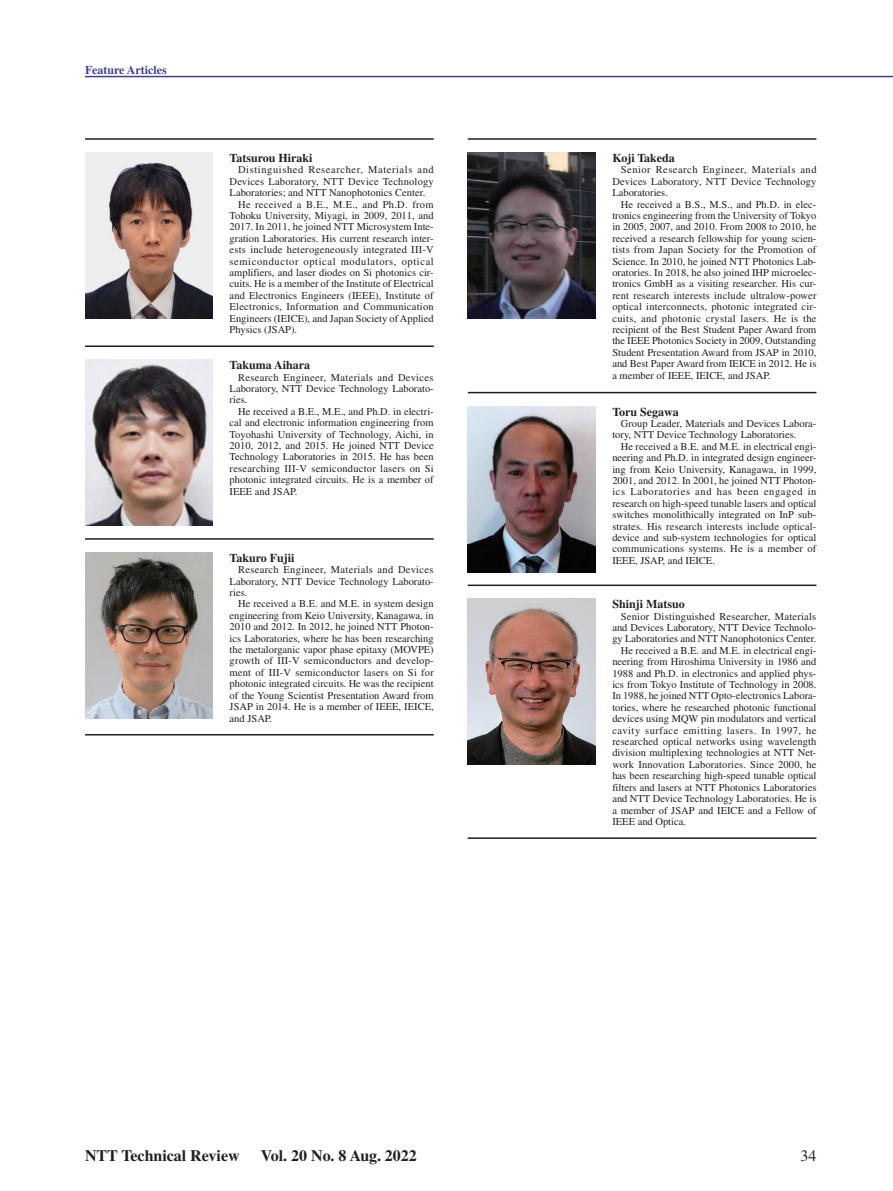
<style>
.page{position:relative;width:893px;height:1191px;background:#fff}
.page>*{position:absolute;margin:0;border:0;box-sizing:border-box;transform-origin:0 0}
.t1{font:700 15.9px "Times";color:#231f20}
.t2{font:15.9px "Times";color:#231f20}
.t3{font:700 12px "Times";color:#231f20}
.t4{font:700 12px "Times";color:#413f8e}
.t5{font:10.5px/11.4px "Times";color:#231f20;text-align:justify}
.t6{font:10.5px "Times";letter-spacing:.02em;color:#231f20}
.t7{font:10.5px "Times";letter-spacing:.055em;color:#231f20}
.t8{font:10.5px "Times";letter-spacing:.05em;color:#231f20}
.t9{font:10.5px "Times";letter-spacing:.03em;color:#231f20}
</style>
<div class="page">
<hr style="left:85px;top:76px;width:808px;height:1px;background:#413f8e">
<hr style="left:85px;top:138px;width:349px;height:2px;background:#231f20">
<hr style="left:468px;top:138px;width:348px;height:2px;background:#231f20">
<hr style="left:85px;top:345px;width:349px;height:2px;background:#231f20">
<hr style="left:468px;top:392px;width:348px;height:1px;background:#231f20">
<hr style="left:85px;top:538px;width:349px;height:1px;background:#231f20">
<hr style="left:468px;top:584px;width:348px;height:2px;background:#231f20">
<img style="left:85px;top:152px;width:128px;height:166px">
<img style="left:468px;top:152px;width:127px;height:166px">
<img style="left:85px;top:360px;width:128px;height:165px">
<img style="left:468px;top:406px;width:127px;height:166px">
<img style="left:85px;top:552px;width:128px;height:166px">
<img style="left:468px;top:599px;width:127px;height:165px">
<hr style="left:85px;top:734px;width:349px;height:1px;background:#231f20">
<hr style="left:468px;top:837px;width:348px;height:2px;background:#231f20">
<p class="t4" style="left:85px;top:63px;width:83px">Feature Articles</p>
<p class="t3" style="left:230px;top:151px;width:85px">Tatsurou Hiraki</p>
<p class="t7" style="left:238px;top:164px;width:197px">Distinguished Researcher, Materials and</p>
<p class="t5" style="left:230px;top:175px;width:206px">Devices Laboratory, NTT Device Technology</p>
<p class="t5" style="left:230px;top:187px;width:197px">Laboratories; and NTT Nanophotonics Center.</p>
<p class="t9" style="left:238px;top:198px;width:197px">He received a B.E., M.E., and Ph.D. from</p>
<p class="t5" style="left:230px;top:210px;width:206px">Tohoku University, Miyagi, in 2009, 2011, and</p>
<p class="t5" style="left:230px;top:221px;width:206px">2017. In 2011, he joined NTT Microsystem Inte-</p>
<p class="t5" style="left:230px;top:232px;width:206px">gration Laboratories. His current research inter-</p>
<p class="t6" style="left:230px;top:244px;width:206px">ests include heterogeneously integrated III-V</p>
<p class="t7" style="left:230px;top:255px;width:206px">semiconductor optical modulators, optical</p>
<p class="t5" style="left:230px;top:267px;width:206px">amplifiers, and laser diodes on Si photonics cir-</p>
<p class="t5" style="left:230px;top:278px;width:206px">cuits. He is a member of the Institute of Electrical</p>
<p class="t5" style="left:230px;top:289px;width:206px">and Electronics Engineers (IEEE), Institute of</p>
<p class="t6" style="left:230px;top:301px;width:206px">Electronics, Information and Communication</p>
<p class="t5" style="left:230px;top:312px;width:206px">Engineers (IEICE), and Japan Society of Applied</p>
<p class="t5" style="left:230px;top:324px;width:69px">Physics (JSAP).</p>
<p class="t3" style="left:612px;top:151px;width:64px">Koji Takeda</p>
<p class="t5" style="left:612px;top:164px;width:206px;text-indent:9px">Senior Research Engineer, Materials and Devices Laboratory, NTT Device Technology Laboratories.</p>
<p class="t5" style="left:612px;top:198px;width:206px;text-indent:9px">He received a B.S., M.S., and Ph.D. in elec&shy;tronics engineering from the University of Tokyo in 2005, 2007, and 2010. From 2008 to 2010, he received a research fellowship for young scien&shy;tists from Japan Society for the Promotion of Science. In 2010, he joined NTT Photonics Lab&shy;oratories. In 2018, he also joined IHP microelec&shy;tronics GmbH as a visiting researcher. His cur&shy;rent research interests include ultralow-power optical interconnects, photonic integrated cir&shy;cuits, and photonic crystal lasers. He is the recipient of the Best Student Paper Award from the IEEE Photonics Society in 2009, Outstanding Student Presentation Award from JSAP in 2010, and Best Paper Award from IEICE in 2012. He is a member of IEEE, IEICE, and JSAP.</p>
<p class="t3" style="left:230px;top:358px;width:82px">Takuma Aihara</p>
<p class="t5" style="left:230px;top:371px;width:206px;text-indent:9px">Research Engineer, Materials and Devices Laboratory, NTT Device Technology Laborato&shy;ries.</p>
<p class="t5" style="left:230px;top:405px;width:206px;text-indent:9px">He received a B.E., M.E., and Ph.D. in electri&shy;cal and electronic information engineering from Toyohashi University of Technology, Aichi, in 2010, 2012, and 2015. He joined NTT Device Technology Laboratories in 2015. He has been researching III-V semiconductor lasers on Si photonic integrated circuits. He is a member of IEEE and JSAP.</p>
<p class="t3" style="left:612px;top:404px;width:68px">Toru Segawa</p>
<p class="t5" style="left:612px;top:417px;width:206px;text-indent:9px">Group Leader, Materials and Devices Labora&shy;tory, NTT Device Technology Laboratories.</p>
<p class="t5" style="left:612px;top:440px;width:206px;text-indent:9px">He received a B.E. and M.E. in electrical engi&shy;neering and Ph.D. in integrated design engineer&shy;ing from Keio University, Kanagawa, in 1999, 2001, and 2012. In 2001, he joined NTT Photon&shy;ics Laboratories and has been engaged in research on high-speed tunable lasers and optical switches monolithically integrated on InP sub&shy;strates. His research interests include optical&shy;device and sub-system technologies for optical communications systems. He is a member of</p>
<p class="t3" style="left:230px;top:550px;width:67px">Takuro Fujii</p>
<p class="t5" style="left:612px;top:554px;width:104px">IEEE, JSAP, and IEICE.</p>
<p class="t5" style="left:230px;top:564px;width:206px;text-indent:9px">Research Engineer, Materials and Devices Laboratory, NTT Device Technology Laborato&shy;ries.</p>
<p class="t5" style="left:230px;top:598px;width:206px;text-indent:9px">He received a B.E. and M.E. in system design engineering from Keio University, Kanagawa, in 2010 and 2012. In 2012, he joined NTT Photon&shy;ics Laboratories, where he has been researching the metalorganic vapor phase epitaxy (MOVPE) growth of III-V semiconductors and develop&shy;ment of III-V semiconductor lasers on Si for photonic integrated circuits. He was the recipient of the Young Scientist Presentation Award from JSAP in 2014. He is a member of IEEE, IEICE, and JSAP.</p>
<p class="t3" style="left:612px;top:597px;width:74px">Shinji Matsuo</p>
<p class="t6" style="left:621px;top:610px;width:197px">Senior Distinguished Researcher, Materials</p>
<p class="t5" style="left:612px;top:622px;width:206px">and Devices Laboratory, NTT Device Technolo-</p>
<p class="t5" style="left:612px;top:633px;width:206px">gy Laboratories and NTT Nanophotonics Center.</p>
<p class="t5" style="left:621px;top:644px;width:197px">He received a B.E. and M.E. in electrical engi-</p>
<p class="t5" style="left:612px;top:656px;width:206px">neering from Hiroshima University in 1986 and</p>
<p class="t5" style="left:612px;top:667px;width:206px">1988 and Ph.D. in electronics and applied phys-</p>
<p class="t5" style="left:612px;top:679px;width:206px">ics from Tokyo Institute of Technology in 2008.</p>
<p class="t5" style="left:612px;top:690px;width:206px">In 1988, he joined NTT Opto-electronics Labora-</p>
<p class="t5" style="left:612px;top:701px;width:206px">tories, where he researched photonic functional</p>
<p class="t5" style="left:612px;top:713px;width:206px">devices using MQW pin modulators and vertical</p>
<p class="t8" style="left:612px;top:724px;width:206px">cavity surface emitting lasers. In 1997, he</p>
<p class="t5" style="left:612px;top:736px;width:206px">researched optical networks using wavelength</p>
<p class="t5" style="left:612px;top:747px;width:206px">division multiplexing technologies at NTT Net-</p>
<p class="t5" style="left:612px;top:758px;width:206px">work Innovation Laboratories. Since 2000, he</p>
<p class="t5" style="left:612px;top:770px;width:206px">has been researching high-speed tunable optical</p>
<p class="t5" style="left:612px;top:781px;width:206px">filters and lasers at NTT Photonics Laboratories</p>
<p class="t5" style="left:612px;top:793px;width:206px">and NTT Device Technology Laboratories. He is</p>
<p class="t5" style="left:612px;top:804px;width:206px">a member of JSAP and IEICE and a Fellow of</p>
<p class="t5" style="left:612px;top:815px;width:75px">IEEE and Optica.</p>
<h1 class="t1" style="left:85px;top:1146px;width:156px">NTT Technical Review</h1>
<h1 class="t1" style="left:261px;top:1146px;width:157px">Vol. 20 No. 8 Aug. 2022</h1>
<h1 class="t2" style="left:800px;top:1146px;width:17px">34</h1>
</div>
